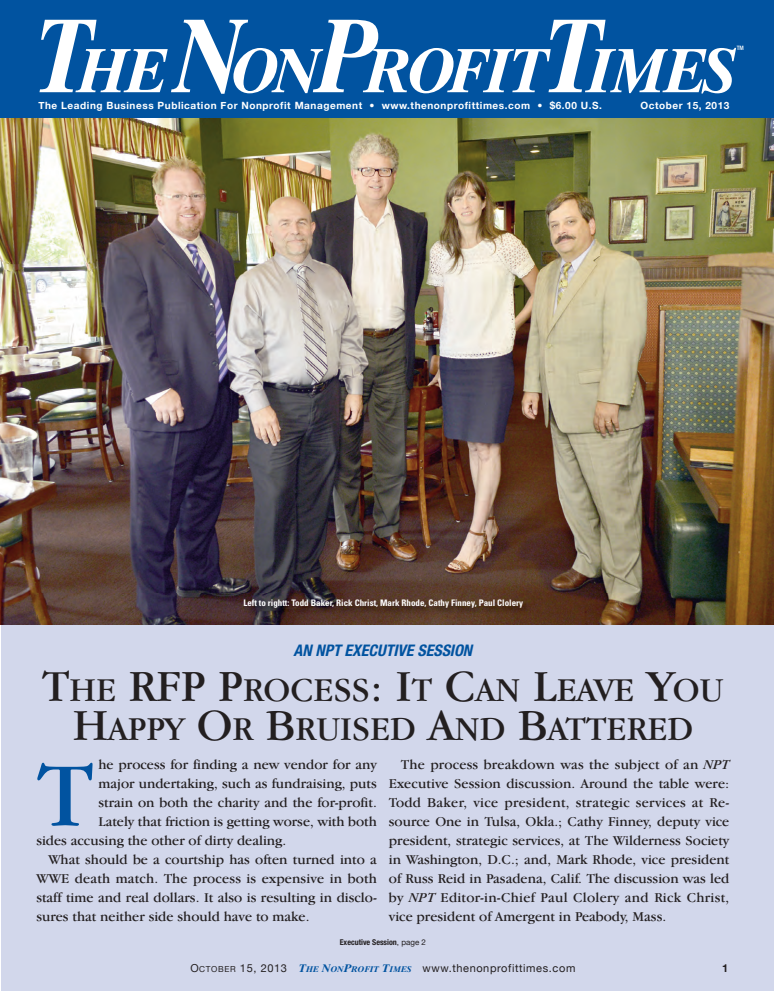
<style>
.page{position:relative;width:774px;height:991px;background:#fff}
.page>*{position:absolute;margin:0;border:0;box-sizing:border-box;transform-origin:0 0}
.t1{font:94.7px "Garamond IT Cby BT";color:#0153a0}
.t2{font:italic 700 62.5px "Times Ten";letter-spacing:-.05em;color:#fff;scale:.95 1}
.t3{font:34.5px/39px "Garamond IT Cby BT";color:#231f20;text-align:center}
.t4{font:italic 700 condensed 16px "Helvetica Neue";color:#0153a0}
.t5{font:14px/19px "Garamond IT Cby BT";color:#231f20;text-align:justify}
.t6{font:11px "Helvetica Neue";letter-spacing:.055em;color:#231f20}
.t7{font:700 11px "Helvetica Neue";color:#231f20}
.t8{font:700 10px "Helvetica Neue";letter-spacing:.055em;color:#fff}
.t9{font:700 condensed 9px "Univers";color:#fff}
.t10{font:700 condensed 8px "Helvetica Neue";color:#231f20}
.t11{font:500 condensed 6px "Helvetica Neue";color:#fff}
.s1{font-size:105px}
.s2{font-size:46px}
.s3{font-style:italic}
.s4{font-weight:400;font-stretch:normal}
.s5{font-size:8.2px}
.s6{font-family:"Times Ten";font-weight:700;font-style:italic;color:#0153a0}
.s7{font-family:"Times Ten";font-weight:700;font-style:italic;font-size:8.2px;color:#0153a0}
</style>
<div class="page">
<div style="left:1px;top:588px;width:773px;height:403px;background:#d2d7eb"></div>
<img style="left:0;top:117px;width:774px;height:507px">
<div style="left:0;top:0;width:774px;height:117px;background:#0153a0"></div>
<img style="left:38px;top:593px;width:700px;height:32px">
<h2 class="t2" style="left:34px;top:48px;width:740px"><span class="s1">T</span>HE <span class="s1">N</span>ON<span class="s1">P</span>ROFIT<span class="s1">T</span>IMES</h2>
<p class="t11" style="left:737px;top:46px;width:9px">TM</p>
<p class="t8" style="left:38px;top:99px;width:565px">The Leading Business Publication For Nonprofit Management • www.thenonprofittimes.com • $6.00 U.S.</p>
<p class="t8" style="left:640px;top:99px;width:90px">October 15, 2013</p>
<p class="t9" style="left:243px;top:600px;width:281px">Left to rightt: Todd Baker, Rick Christ, Mark Rhode, Cathy Finney, Paul Clolery</p>
<p class="t4" style="left:294px;top:645px;width:183px">AN NPT EXECUTIVE SESSION</p>
<h3 class="t3" style="left:42px;top:673px;width:683px"><span class="s2">T</span>HE <span class="s2">RFP P</span>ROCESS<span class="s2">: I</span>T <span class="s2">C</span>AN <span class="s2">L</span>EAVE <span class="s2">Y</span>OU<br><span class="s2">H</span>APPY <span class="s2">O</span>R <span class="s2">B</span>RUISED <span class="s2">A</span>ND <span class="s2">B</span>ATTERED</h3>
<p class="t5" style="left:389px;top:756px;width:342px;text-indent:12px">The process breakdown was the subject of an <span class="s3">NPT </span>Executive Session discussion. Around the table were:<br>Todd Baker, vice president, strategic services at Re&shy;source One in Tulsa, Okla.; Cathy Finney, deputy vice president, strategic services, at The Wilderness Society in Washington, D.C.; and, Mark Rhode, vice president of Russ Reid in Pasadena, Calif. The discussion was led by <span class="s3">NPT</span> Editor-in-Chief Paul Clolery and Rick Christ, vice president of Amergent in Peabody, Mass.</p>
<p class="t10" style="left:340px;top:939px;width:88px">Executive Session<span class="s4">, page 2</span></p>
<h1 class="t1" style="left:36px;top:760px;width:59px">T</h1>
<p class="t5" style="left:98px;top:756px;width:280px">he process for finding a new vendor for any</p>
<p class="t5" style="left:98px;top:775px;width:280px">major undertaking, such as fundraising, puts</p>
<p class="t5" style="left:98px;top:794px;width:280px">strain on both the charity and the for-profit.</p>
<p class="t5" style="left:98px;top:813px;width:280px">Lately that friction is getting worse, with both</p>
<p class="t5" style="left:36px;top:832px;width:251px">sides accusing the other of dirty dealing.</p>
<p class="t5" style="left:48px;top:851px;width:330px">What should be a courtship has often turned into a</p>
<p class="t5" style="left:36px;top:870px;width:342px">WWE death match. The process is expensive in both</p>
<p class="t5" style="left:36px;top:889px;width:342px">staff time and real dollars. It also is resulting in disclo-</p>
<p class="t5" style="left:36px;top:908px;width:275px">sures that neither side should have to make.</p>
<p class="t6" style="left:190px;top:961px;width:387px">O<span class="s5">CTOBER</span> 15, 2013 <span class="s6">T</span><span class="s7">HE</span> <span class="s6">N</span><span class="s7">ON</span><span class="s6">P</span><span class="s7">ROFIT</span> <span class="s6">T</span><span class="s7">IMES</span> www.thenonprofittimes.com</p>
<p class="t7" style="left:722px;top:961px;width:8px">1</p>
</div>
